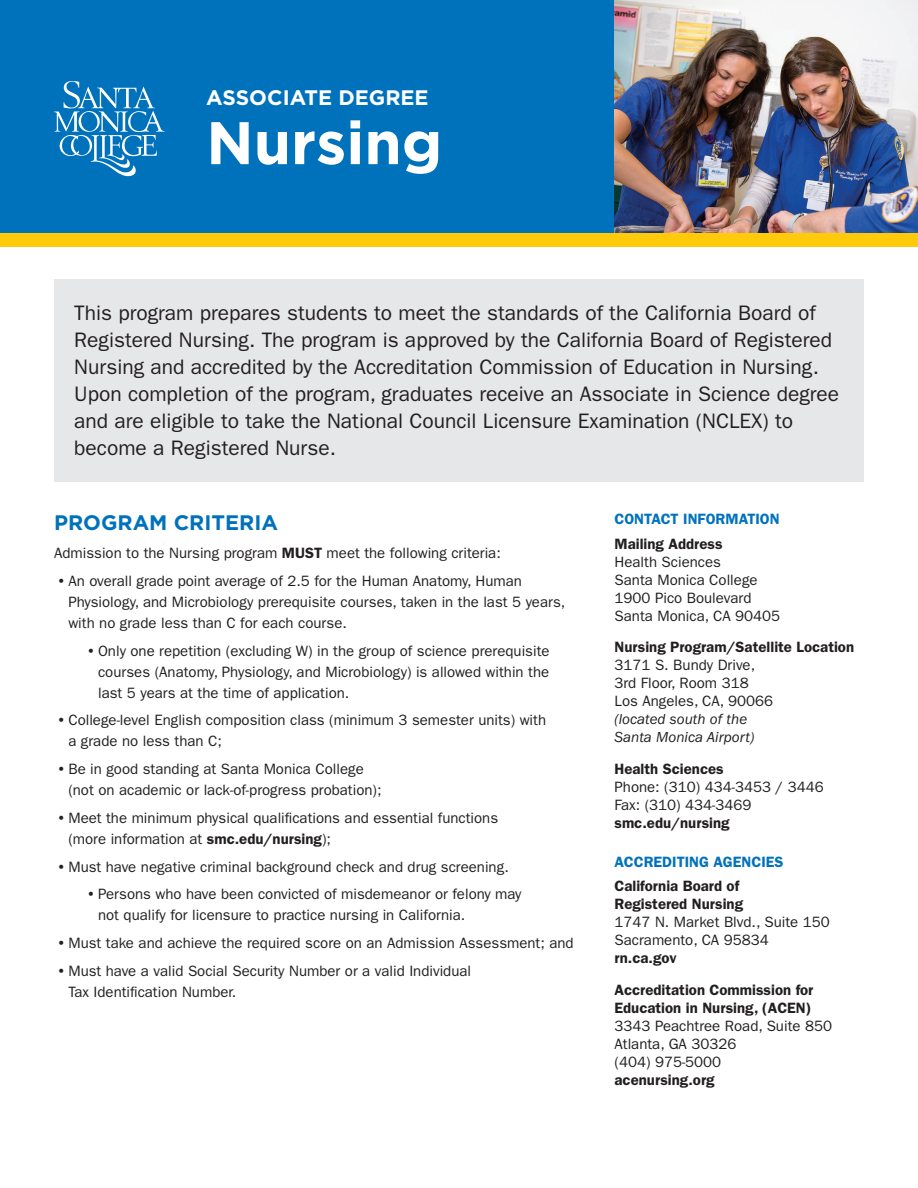
<style>
.page{position:relative;width:918px;height:1188px;background:#fff}
.page>*{position:absolute;margin:0;border:0;box-sizing:border-box;transform-origin:0 0}
.t1{font:700 60px "Gotham";color:#fff}
.t2{font:21px/27px "ITC Franklin Gothic Std";color:#231f20}
.t3{font:700 21px "Gotham";color:#fff}
.t4{font:700 21px "Gotham";color:#0072bc}
.t5{font:15px/21px "ITC Franklin Gothic Std";color:#231f20}
.t6{font:600 15px/18px "ITC Franklin Gothic Std";color:#231f20}
.t7{font:600 15px "ITC Franklin Gothic Std";color:#0072bc}
.t8{font:italic 15px/18px "ITC Franklin Gothic Std";color:#231f20}
.s1{font-weight:600}
.s2{font-size:24px}
</style>
<div class="page">
<div style="left:54px;top:279px;width:810px;height:202px;background:#e6e7e9"></div>
<div style="left:0;top:0;width:918px;height:240px;background:#0072bc"></div>
<svg style="left:54px;top:81px;width:111px;height:95px"></svg>
<img style="left:615px;top:0;width:303px;height:234px">
<div style="left:0;top:234px;width:918px;height:13px;background:#feca0a"></div>
<h2 class="t3" style="left:206px;top:84px;width:224px">ASSOCIATE DEGREE</h2>
<h1 class="t1" style="left:206px;top:103px;width:237px">Nursing</h1>
<p class="t2" style="left:74px;top:299px;width:767px">This program prepares students to meet the standards of the California Board of Registered Nursing. The program is approved by the California Board of Registered Nursing and accredited by the Accreditation Commission of Education in Nursing.<br>Upon completion of the program, graduates receive an Associate in Science degree and are eligible to take the National Council Licensure Examination (NCLEX) to become a Registered Nurse.</p>
<h2 class="t4" style="left:54px;top:509px;width:226px">PROGRAM CRITERIA</h2>
<p class="t5" style="left:54px;top:543px;width:448px">Admission to the Nursing program <span class="s1">MUST</span> meet the following criteria:</p>
<p class="t5" style="left:68px;top:570px;width:499px;text-indent:-14px"><span class="s2">•</span>An overall grade point average of 2.5 for the Human Anatomy, Human<br>Physiology, and Microbiology prerequisite courses, taken in the last 5 years, with no grade less than C for each course.</p>
<p class="t5" style="left:98px;top:640px;width:453px;text-align:justify;text-indent:-14px"><span class="s2">•</span>Only one repetition (excluding W) in the group of science prerequisite courses (Anatomy, Physiology, and Microbiology) is allowed within the last 5 years at the time of application.</p>
<p class="t5" style="left:68px;top:710px;width:479px;text-indent:-14px"><span class="s2">•</span>College-level English composition class (minimum 3 semester units) with a grade no less than C;</p>
<p class="t5" style="left:68px;top:759px;width:315px;text-indent:-14px"><span class="s2">•</span>Be in good standing at Santa Monica College (not on academic or lack-of-progress probation);</p>
<p class="t5" style="left:68px;top:807px;width:431px;text-indent:-14px"><span class="s2">•</span>Meet the minimum physical qualifications and essential functions (more information at <span class="s1">smc.edu/nursing</span>);</p>
<p class="t5" style="left:54px;top:856px;width:456px"><span class="s2">•</span>Must have negative criminal background check and drug screening.</p>
<p class="t5" style="left:98px;top:884px;width:425px;text-indent:-14px"><span class="s2">•</span>Persons who have been convicted of misdemeanor or felony may not qualify for licensure to practice nursing in California.</p>
<p class="t5" style="left:54px;top:933px;width:521px"><span class="s2">•</span>Must take and achieve the required score on an Admission Assessment; and</p>
<p class="t5" style="left:68px;top:960px;width:404px;text-indent:-14px"><span class="s2">•</span>Must have a valid Social Security Number or a valid Individual<br>Tax Identification Number.</p>
<p class="t7" style="left:615px;top:510px;width:167px">CONTACT INFORMATION</p>
<p class="t6" style="left:615px;top:535px;width:109px">Mailing Address</p>
<p class="t5" style="left:615px;top:553px;width:167px;line-height:18px">Health Sciences<br>Santa Monica College<br>1900 Pico Boulevard<br>Santa Monica, CA 90405</p>
<p class="t6" style="left:615px;top:638px;width:241px">Nursing Program/Satellite Location</p>
<p class="t5" style="left:615px;top:656px;width:160px;line-height:18px">3171 S. Bundy Drive,<br>3rd Floor, Room 318<br>Los Angeles, CA, 90066</p>
<p class="t8" style="left:615px;top:710px;width:141px">(located south of the<br>Santa Monica Airport)</p>
<p class="t6" style="left:615px;top:760px;width:111px">Health Sciences</p>
<p class="t5" style="left:615px;top:778px;width:211px;line-height:18px">Phone: (310) 434‐3453 / 3446<br>Fax: (310) 434‐3469</p>
<p class="t6" style="left:615px;top:814px;width:117px">smc.edu/nursing</p>
<p class="t7" style="left:615px;top:853px;width:171px">ACCREDITING AGENCIES</p>
<p class="t6" style="left:615px;top:877px;width:130px">California Board of<br>Registered Nursing</p>
<p class="t5" style="left:615px;top:913px;width:217px;line-height:18px">1747 N. Market Blvd., Suite 150<br>Sacramento, CA 95834</p>
<p class="t6" style="left:615px;top:943px;width:200px;line-height:31.5px">rn.ca.gov<br>Accreditation Commission for</p>
<p class="t6" style="left:615px;top:999px;width:199px">Education in Nursing, (ACEN)</p>
<p class="t5" style="left:615px;top:1017px;width:219px;line-height:18px">3343 Peachtree Road, Suite 850<br>Atlanta, GA 30326<br>(404) 975‐5000</p>
<p class="t6" style="left:615px;top:1071px;width:102px">acenursing.org</p>
</div>
